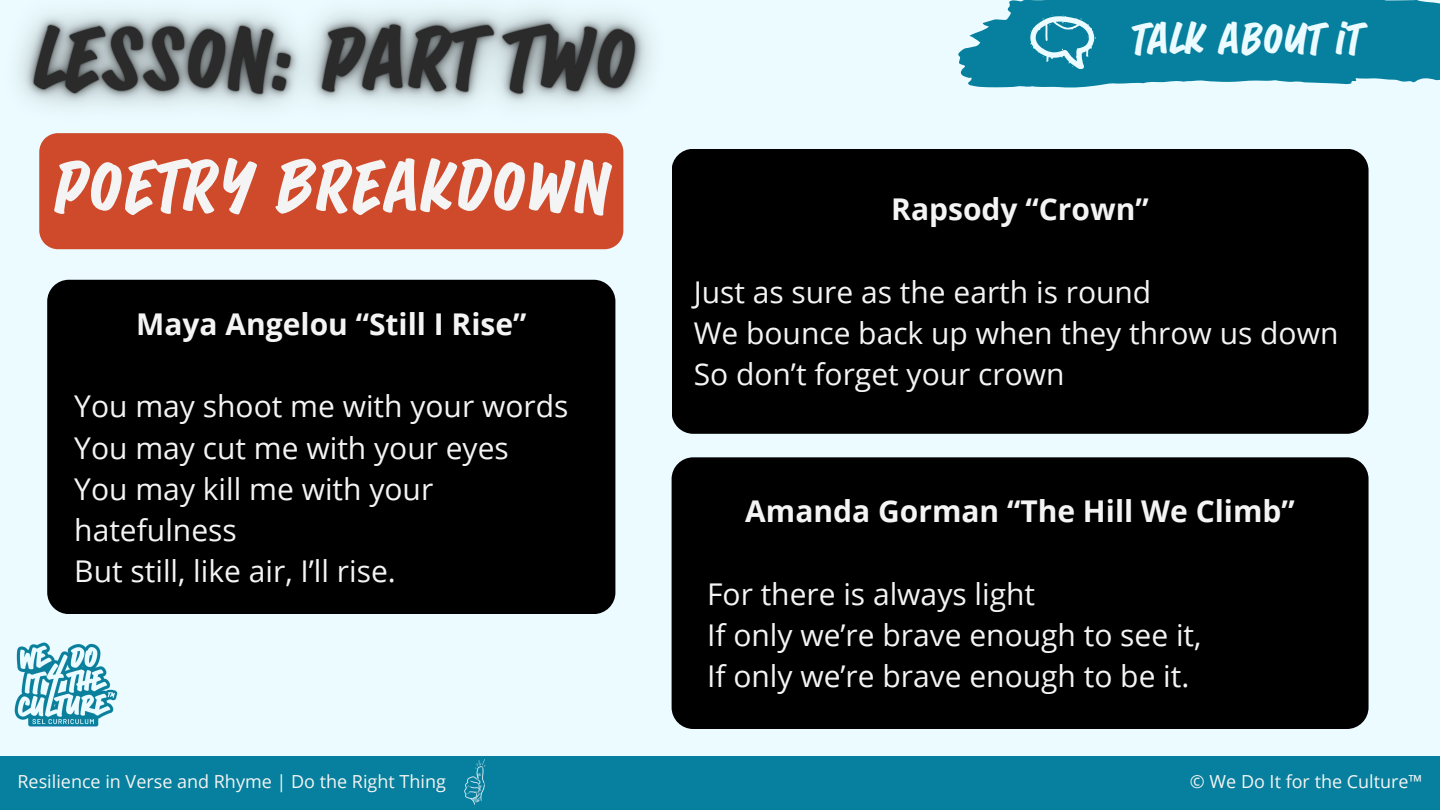
<style>
.page{position:relative;width:1440px;height:810px;background:#ebfbff}
.page>*{position:absolute;margin:0;border:0;box-sizing:border-box;transform-origin:0 0}
.t1{font:700 60px "Sandwich Marker Pro";color:#f4f4f4}
.t2{font:700 36px "Sandwich Marker Pro";color:#ebfbff}
.t3{font:30px/41.2px "Open Sans";color:#f4f4f4}
.t4{font:700 30px "Open Sans";color:#f4f4f4}
.t5{font:18px "Open Sans";color:#f4f4f4}
</style>
<div class="page">
<div style="left:47px;top:280px;width:568px;height:334px;background:#000;border-radius:22px"></div>
<svg style="left:958px;top:0;width:482px;height:88px;background:#1f8da8"></svg>
<img style="left:18px;top:9px;width:671px;height:160px">
<div style="left:39px;top:133px;width:584px;height:116px;background:#ce4a2a"></div>
<div style="left:0;top:756px;width:1440px;height:54px;background:#06809e"></div>
<img style="left:14px;top:642px;width:104px;height:85px">
<img style="left:464px;top:759px;width:22px;height:46px">
<div style="left:672px;top:149px;width:696px;height:285px;background:#000;border-radius:22px"></div>
<div style="left:672px;top:457px;width:697px;height:272px;background:#000;border-radius:22px"></div>
<svg style="left:1030px;top:15px;width:66px;height:54px"></svg>
<h1 class="t1" style="left:52px;top:152px;width:559px">POETRY BREAKDOWN</h1>
<p class="t4" style="left:136px;top:303px;width:392px">Maya Angelou “Still I Rise”</p>
<p class="t3" style="left:74px;top:385px;width:496px">You may shoot me with your words<br>You may cut me with your eyes<br>You may kill me with your hatefulness<br>But still, like air, I’ll rise.</p>
<p class="t2" style="left:1131px;top:18px;width:231px">TALK ABOUT IT</p>
<p class="t4" style="left:891px;top:188px;width:259px">Rapsody “Crown”</p>
<p class="t3" style="left:694px;top:271px;width:646px">Just as sure as the earth is round<br>We bounce back up when they throw us down<br>So don’t forget your crown</p>
<p class="t4" style="left:745px;top:490px;width:551px">Amanda Gorman “The Hill We Climb”</p>
<p class="t3" style="left:707px;top:573px;width:496px">For there is always light<br>If only we’re brave enough to see it,<br>If only we’re brave enough to be it.</p>
<p class="t5" style="left:17px;top:768px;width:430px">Resilience in Verse and Rhyme | Do the Right Thing</p>
<p class="t5" style="left:1190px;top:768px;width:234px">© We Do It for the Culture™</p>
</div>
